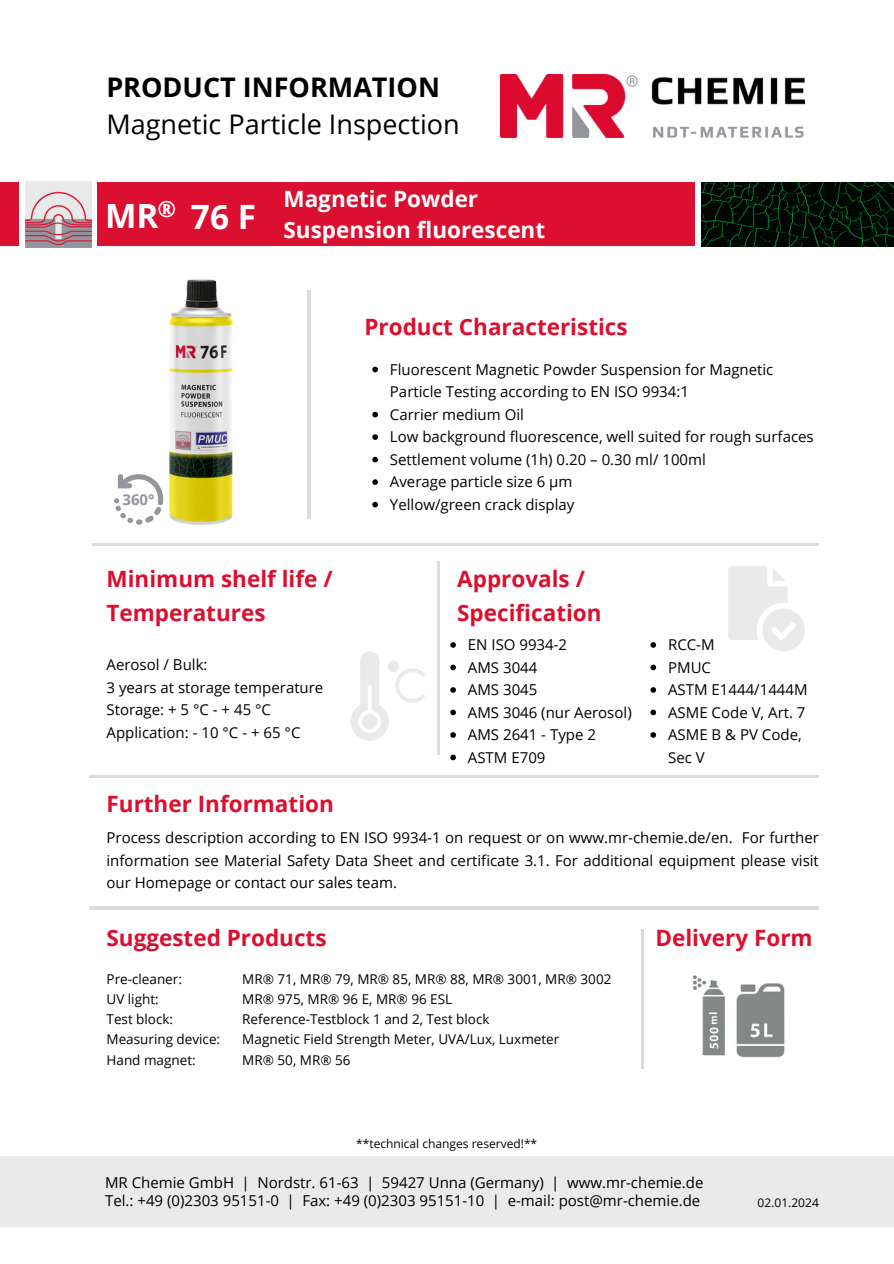
<style>
.page{position:relative;width:894px;height:1264px;background:#fff}
.page>*{position:absolute;margin:0;border:0;box-sizing:border-box;transform-origin:0 0}
.t1{font:700 33.45px "Open Sans";color:#fff}
.t2{font:700 33.45px "Open Sans";color:#fefefe}
.t3{font:27px "Open Sans";color:#000}
.t4{font:700 27px "Open Sans";color:#000}
.t5{font:700 22.5px/33.8px "Open Sans";color:#db0f2f}
.t6{font:700 22.5px/30.3px "Open Sans";color:#fefefe}
.t7{font:700 22.5px "Open Sans";color:#fff}
.t8{font:15px/22.5px "Open Sans";color:#000}
.t9{font:700 15px "Open Sans";color:#94959d}
.t10{font:13.5px/20.2px "Open Sans";color:#000}
.t11{font:12px "Open Sans";color:#000}
</style>
<div class="page">
<hr style="left:89px;top:775px;width:729px;height:2px;background:#94959d">
<hr style="left:92px;top:543px;width:726px;height:2px;background:#94959d">
<hr style="left:89px;top:906px;width:729px;height:3px;background:#94959d">
<hr style="left:308px;top:290px;width:2px;height:229px;background:#94959d">
<hr style="left:437px;top:561px;width:2px;height:193px;background:#94959d">
<img style="left:501px;top:74px;width:303px;height:63px">
<div style="left:98px;top:182px;width:596px;height:64px;background:#db0f2f"></div>
<img style="left:701px;top:182px;width:191px;height:64px">
<div style="left:0;top:1156px;width:893px;height:71px;background:#e9eae9"></div>
<hr style="left:641px;top:928px;width:2px;height:140px;background:#94959d">
<div style="left:387px;top:660px;width:12px;height:12px;background:#e9eae9;border-radius:50%"></div>
<svg style="left:395px;top:668px;width:30px;height:34px"></svg>
<svg style="left:351px;top:651px;width:38px;height:89px"></svg>
<img style="left:25px;top:181px;width:67px;height:66px">
<div style="left:0;top:182px;width:19px;height:64px;background:#db0f2f"></div>
<svg style="left:372px;top:367px;width:6px;height:5px"></svg>
<svg style="left:372px;top:412px;width:6px;height:5px"></svg>
<svg style="left:372px;top:434px;width:6px;height:6px"></svg>
<svg style="left:372px;top:457px;width:6px;height:5px"></svg>
<svg style="left:372px;top:479px;width:6px;height:6px"></svg>
<svg style="left:372px;top:502px;width:6px;height:5px"></svg>
<svg style="left:114px;top:474px;width:35px;height:50px"></svg>
<img style="left:149px;top:279px;width:84px;height:246px">
<svg style="left:728px;top:566px;width:76px;height:85px"></svg>
<svg style="left:450px;top:642px;width:6px;height:5px"></svg>
<svg style="left:450px;top:664px;width:6px;height:6px"></svg>
<svg style="left:450px;top:687px;width:6px;height:5px"></svg>
<svg style="left:450px;top:709px;width:6px;height:6px"></svg>
<svg style="left:450px;top:732px;width:6px;height:5px"></svg>
<svg style="left:450px;top:754px;width:6px;height:6px"></svg>
<svg style="left:650px;top:642px;width:6px;height:5px"></svg>
<svg style="left:650px;top:664px;width:6px;height:6px"></svg>
<svg style="left:650px;top:687px;width:6px;height:5px"></svg>
<svg style="left:650px;top:709px;width:6px;height:6px"></svg>
<svg style="left:650px;top:732px;width:6px;height:5px"></svg>
<img style="left:736px;top:983px;width:49px;height:75px">
<img style="left:693px;top:975px;width:32px;height:81px">
<p class="t4" style="left:106px;top:68px;width:335px">PRODUCT INFORMATION</p>
<p class="t3" style="left:106px;top:105px;width:355px">Magnetic Particle Inspection</p>
<p class="t2" style="left:105px;top:192px;width:55px">MR</p>
<p class="t7" style="left:158px;top:193px;width:20px">®</p>
<p class="t6" style="left:283px;top:183px;width:263px">Magnetic Powder<br>Suspension fluorescent</p>
<p class="t1" style="left:191px;top:194px;width:67px">76 F</p>
<p class="t9" style="left:122px;top:489px;width:33px">360°</p>
<p class="t5" style="left:106px;top:562px;width:227px">Minimum shelf life /<br>Temperatures</p>
<p class="t8" style="left:106px;top:653px;width:102px">Aerosol / Bulk:</p>
<p class="t8" style="left:106px;top:675px;width:218px">3 years at storage temperature</p>
<p class="t8" style="left:106px;top:698px;width:166px">Storage: + 5 °C - + 45 °C</p>
<p class="t8" style="left:106px;top:720px;width:195px">Application: - 10 °C - + 65 °C</p>
<p class="t5" style="left:106px;top:786px;width:229px">Further Information</p>
<p class="t5" style="left:364px;top:309px;width:265px">Product Characteristics</p>
<p class="t8" style="left:390px;top:357px;width:385px">Fluorescent Magnetic Powder Suspension for Magnetic<br>Particle Testing according to EN ISO 9934:1</p>
<p class="t8" style="left:390px;top:402px;width:135px">Carrier medium Oil</p>
<p class="t8" style="left:390px;top:425px;width:425px">Low background fluorescence, well suited for rough surfaces</p>
<p class="t8" style="left:390px;top:447px;width:317px">Settlement volume (1h) 0.20 – 0.30 ml/ 100ml</p>
<p class="t8" style="left:390px;top:470px;width:184px">Average particle size 6 µm</p>
<p class="t8" style="left:390px;top:492px;width:186px">Yellow/green crack display</p>
<p class="t5" style="left:457px;top:562px;width:146px">Approvals /<br>Specification</p>
<p class="t8" style="left:468px;top:633px;width:101px">EN ISO 9934-2</p>
<p class="t8" style="left:468px;top:655px;width:71px">AMS 3044</p>
<p class="t8" style="left:468px;top:678px;width:71px">AMS 3045</p>
<p class="t8" style="left:468px;top:700px;width:165px">AMS 3046 (nur Aerosol)</p>
<p class="t8" style="left:468px;top:723px;width:129px">AMS 2641 - Type 2</p>
<p class="t8" style="left:468px;top:745px;width:79px">ASTM E709</p>
<p class="t8" style="left:668px;top:633px;width:48px">RCC-M</p>
<p class="t8" style="left:668px;top:655px;width:44px">PMUC</p>
<p class="t8" style="left:668px;top:678px;width:141px">ASTM E1444/1444M</p>
<p class="t8" style="left:668px;top:700px;width:139px">ASME Code V, Art. 7</p>
<p class="t8" style="left:668px;top:723px;width:135px">ASME B &amp; PV Code,<br>Sec V</p>
<p class="t8" style="left:106px;top:826px;width:713px;text-align:justify">Process description according to EN ISO 9934-1 on request or on www.mr-chemie.de/en. For further information see Material Safety Data Sheet and certificate 3.1. For additional equipment please visit our Homepage or contact our sales team.</p>
<p class="t5" style="left:106px;top:920px;width:221px">Suggested Products</p>
<p class="t10" style="left:106px;top:968px;width:77px">Pre-cleaner:</p>
<p class="t10" style="left:106px;top:988px;width:54px">UV light:</p>
<p class="t10" style="left:106px;top:1008px;width:68px">Test block:</p>
<p class="t10" style="left:106px;top:1029px;width:115px">Measuring device:<br>Hand magnet:</p>
<p class="t10" style="left:242px;top:968px;width:370px">MR® 71, MR® 79, MR® 85, MR® 88, MR® 3001, MR® 3002</p>
<p class="t10" style="left:242px;top:988px;width:211px">MR® 975, MR® 96 E, MR® 96 ESL</p>
<p class="t10" style="left:242px;top:1008px;width:249px">Reference-Testblock 1 and 2, Test block</p>
<p class="t10" style="left:242px;top:1029px;width:318px">Magnetic Field Strength Meter, UVA/Lux, Luxmeter</p>
<p class="t10" style="left:242px;top:1049px;width:110px">MR® 50, MR® 56</p>
<p class="t11" style="left:356px;top:1134px;width:182px">**technical changes reserved!**</p>
<p class="t5" style="left:655px;top:920px;width:159px">Delivery Form</p>
<p class="t8" style="left:105px;top:1173px;width:599px;line-height:18px">MR Chemie GmbH | Nordstr. 61-63 | 59427 Unna (Germany) | www.mr-chemie.de<br>Tel.: +49 (0)2303 95151-0 | Fax: +49 (0)2303 95151-10 | e-mail: post@mr-chemie.de</p>
<p class="t11" style="left:757px;top:1193px;width:63px">02.01.2024</p>
</div>
